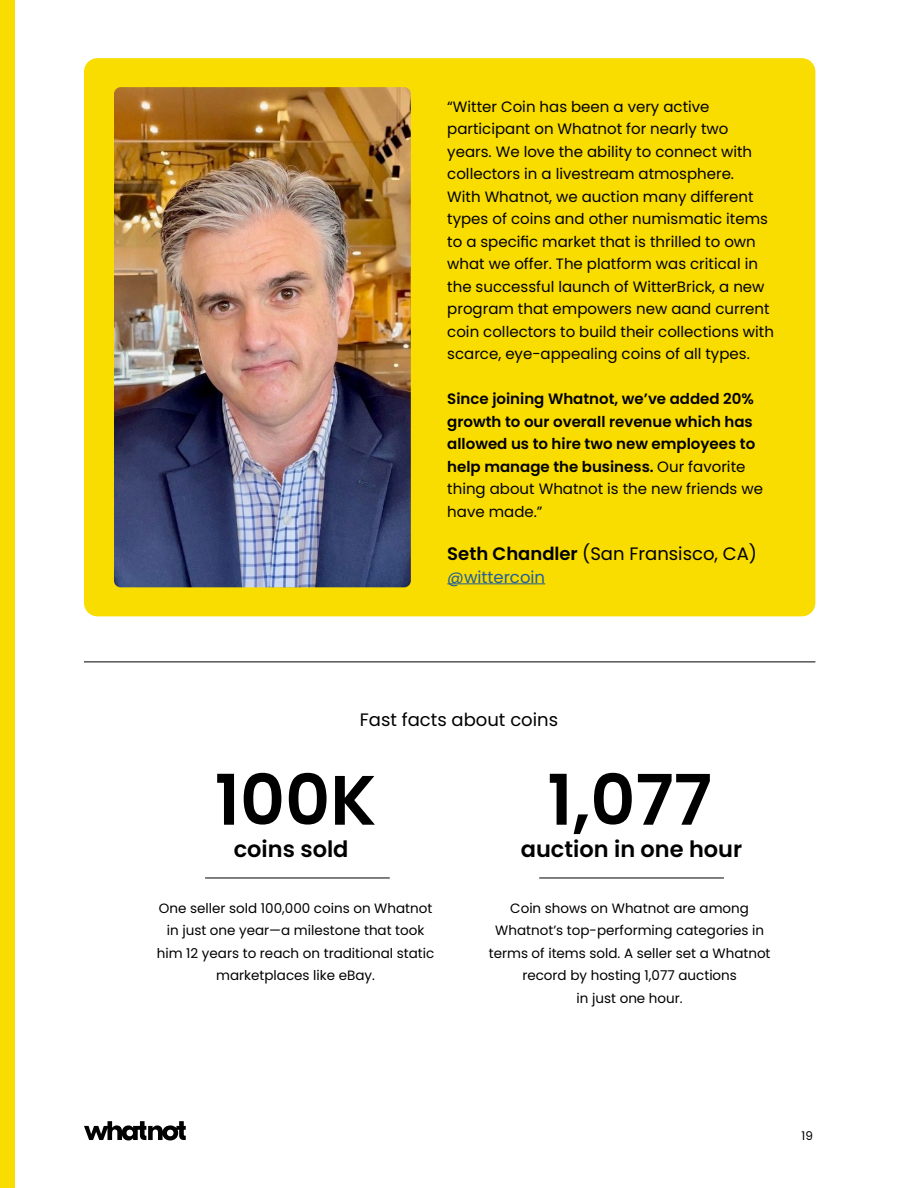
<style>
.page{position:relative;width:918px;height:1188px;background:#fff}
.page>*{position:absolute;margin:0;border:0;box-sizing:border-box;transform-origin:0 0}
.t1{font:600 69.9px "Poppins";color:#000}
.t2{font:600 22.5px "Poppins";color:#000}
.t3{font:18px "Poppins";color:#000}
.t4{font:16.5px "Poppins";color:#215e9e}
.t5{font:15px/22.5px "Poppins";color:#000}
.t6{font:600 15px/22.5px "Poppins";color:#000}
.t7{font:13.5px/22.5px "Poppins";color:#000;text-align:center}
.t8{font:12px "Poppins";color:#000}
.s1{font-weight:400}
.s2{font-weight:600}
</style>
<div class="page">
<div style="left:0;top:0;width:14px;height:1188px;background:#f9dc00"></div>
<div style="left:84px;top:58px;width:731px;height:558px;background:#f9dc00;border-radius:14px"></div>
<svg style="left:84px;top:1121px;width:102px;height:19px"></svg>
<img style="left:114px;top:87px;width:297px;height:500px">
<hr style="left:447px;top:583px;width:98px;height:1px;background:#215e9e">
<hr style="left:84px;top:662px;width:731px;height:1px;background:#000">
<hr style="left:205px;top:878px;width:185px;height:1px;background:#000">
<hr style="left:539px;top:878px;width:185px;height:1px;background:#000">
<p class="t5" style="left:447px;top:95px;width:328px">“Witter Coin has been a very active participant on Whatnot for nearly two years. We love the ability to connect with collectors in a livestream atmosphere.<br>With Whatnot, we auction many different types of coins and other numismatic items to a specific market that is thrilled to own what we offer. The platform was critical in the successful launch of WitterBrick, a new program that empowers new aand current coin collectors to build their collections with scarce, eye-appealing coins of all types.</p>
<p class="t6" style="left:447px;top:388px;width:317px">Since joining Whatnot, we’ve added 20% growth to our overall revenue which has allowed us to hire two new employees to help manage the business. <span class="s1">Our favorite thing about Whatnot is the new friends we have made.”</span></p>
<p class="t3" style="left:447px;top:543px;width:311px"><span class="s2">Seth Chandler</span> (San Fransisco, CA)</p>
<p class="t4" style="left:447px;top:567px;width:99px">@wittercoin</p>
<p class="t3" style="left:360px;top:709px;width:200px">Fast facts about coins</p>
<h1 class="t1" style="left:215px;top:760px;width:163px">100K</h1>
<h1 class="t1" style="left:547px;top:760px;width:166px">1,077</h1>
<h2 class="t2" style="left:234px;top:836px;width:116px">coins sold</h2>
<h2 class="t2" style="left:521px;top:836px;width:223px">auction in one hour</h2>
<p class="t7" style="left:157px;top:897px;width:279px">One seller sold 100,000 coins on Whatnot in just one year—a milestone that took him 12 years to reach on traditional static marketplaces like eBay.</p>
<p class="t7" style="left:489px;top:897px;width:283px">Coin shows on Whatnot are among<br>Whatnot’s top-performing categories in terms of items sold. A seller set a Whatnot record by hosting 1,077 auctions<br>in just one hour.</p>
<p class="t8" style="left:802px;top:1129px;width:13px">19</p>
</div>
